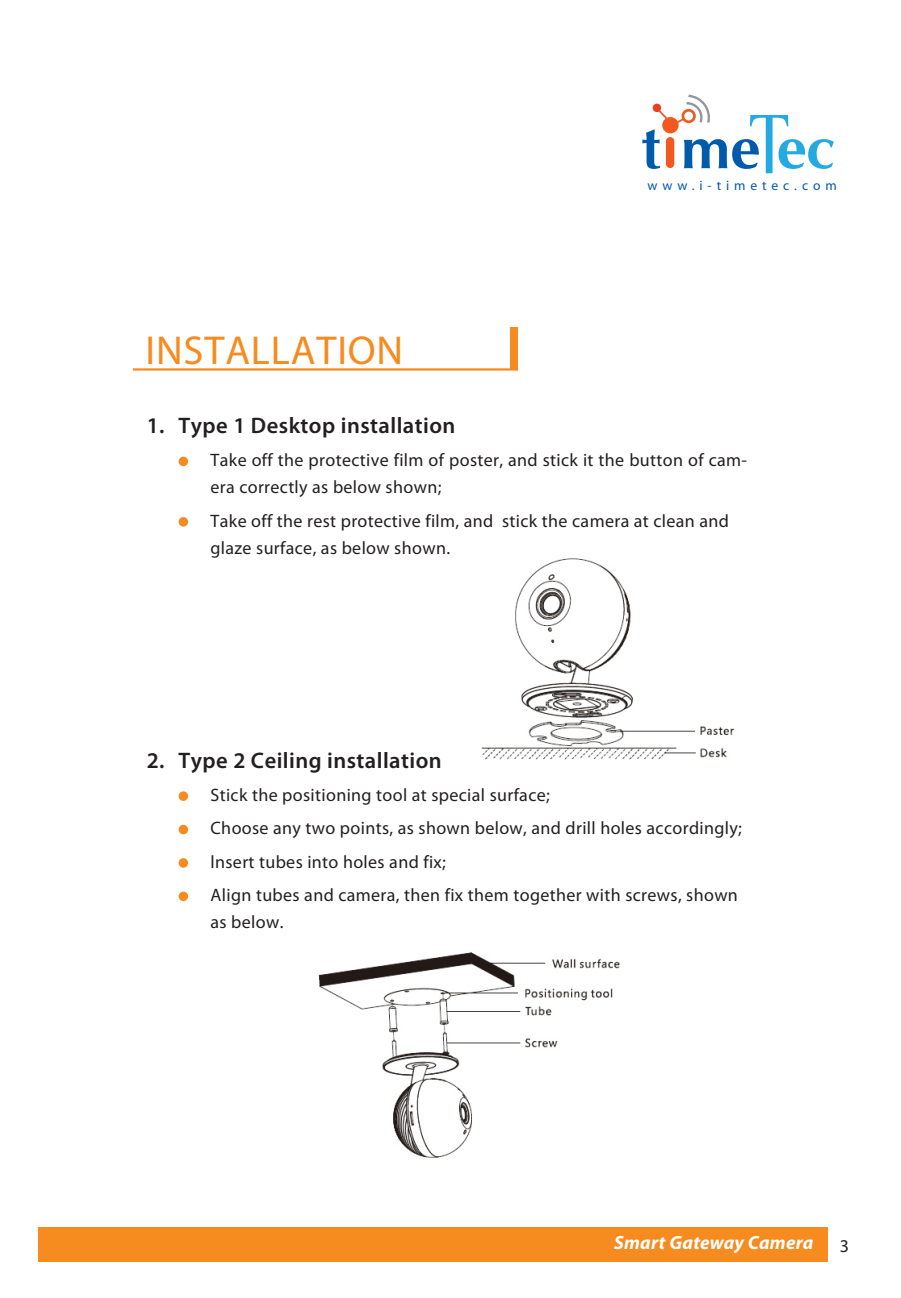
<style>
.page{position:relative;width:901px;height:1298px;background:#fff}
.page>*{position:absolute;margin:0;border:0;box-sizing:border-box;transform-origin:0 0}
.t1{font:40.5px "Myriad Pro";letter-spacing:.02em;color:#f68b1f}
.t2{font:600 22.5px "Myriad Pro";letter-spacing:.02em;color:#231f20}
.t3{font:italic 700 19.12px "Myriad Pro";letter-spacing:.01em;color:#fff}
.t4{font:18px/27px "Myriad Pro";letter-spacing:.02em;color:#231f20}
.t5{font:13.72px "Myriad";letter-spacing:.36em;color:#015aaa}
</style>
<div class="page">
<svg style="left:642px;top:95px;width:191px;height:78px"></svg>
<div style="left:39px;top:1227px;width:789px;height:34px;background:#f68b1f"></div>
<img style="left:481px;top:558px;width:254px;height:202px">
<div style="left:179px;top:456px;width:9px;height:10px;background:#f68b1f;border-radius:50%"></div>
<div style="left:179px;top:517px;width:9px;height:9px;background:#f68b1f;border-radius:50%"></div>
<div style="left:179px;top:791px;width:9px;height:9px;background:#f68b1f;border-radius:50%"></div>
<div style="left:179px;top:824px;width:9px;height:10px;background:#f68b1f;border-radius:50%"></div>
<div style="left:179px;top:858px;width:9px;height:9px;background:#f68b1f;border-radius:50%"></div>
<div style="left:179px;top:891px;width:9px;height:10px;background:#f68b1f;border-radius:50%"></div>
<hr style="left:133px;top:368px;width:385px;height:2px;background:#f68b1f">
<div style="left:509px;top:327px;width:8px;height:43px;background:#f68b1f"></div>
<img style="left:318px;top:952px;width:302px;height:206px">
<p class="t1" style="left:146px;top:326px;width:259px">INSTALLATION</p>
<p class="t5" style="left:647px;top:179px;width:191px">www.i-timetec.com</p>
<p class="t2" style="left:147px;top:411px;width:310px">1. Type 1 Desktop installation</p>
<p class="t4" style="left:210px;top:446px;width:538px">Take off the protective film of poster, and stick it the button of cam&shy;era correctly as below shown;</p>
<p class="t4" style="left:210px;top:506px;width:520px">Take off the rest protective film, and stick the camera at clean and glaze surface, as below shown.</p>
<p class="t2" style="left:147px;top:745px;width:296px">2. Type 2 Ceiling installation</p>
<p class="t4" style="left:210px;top:781px;width:341px">Stick the positioning tool at special surface;</p>
<p class="t4" style="left:210px;top:814px;width:533px">Choose any two points, as shown below, and drill holes accordingly;</p>
<p class="t4" style="left:210px;top:847px;width:237px">lnsert tubes into holes and fix;</p>
<p class="t4" style="left:210px;top:881px;width:529px">Align tubes and camera, then fix them together with screws, shown as below.</p>
<p class="t3" style="left:614px;top:1229px;width:201px">Smart Gateway Camera</p>
</div>
